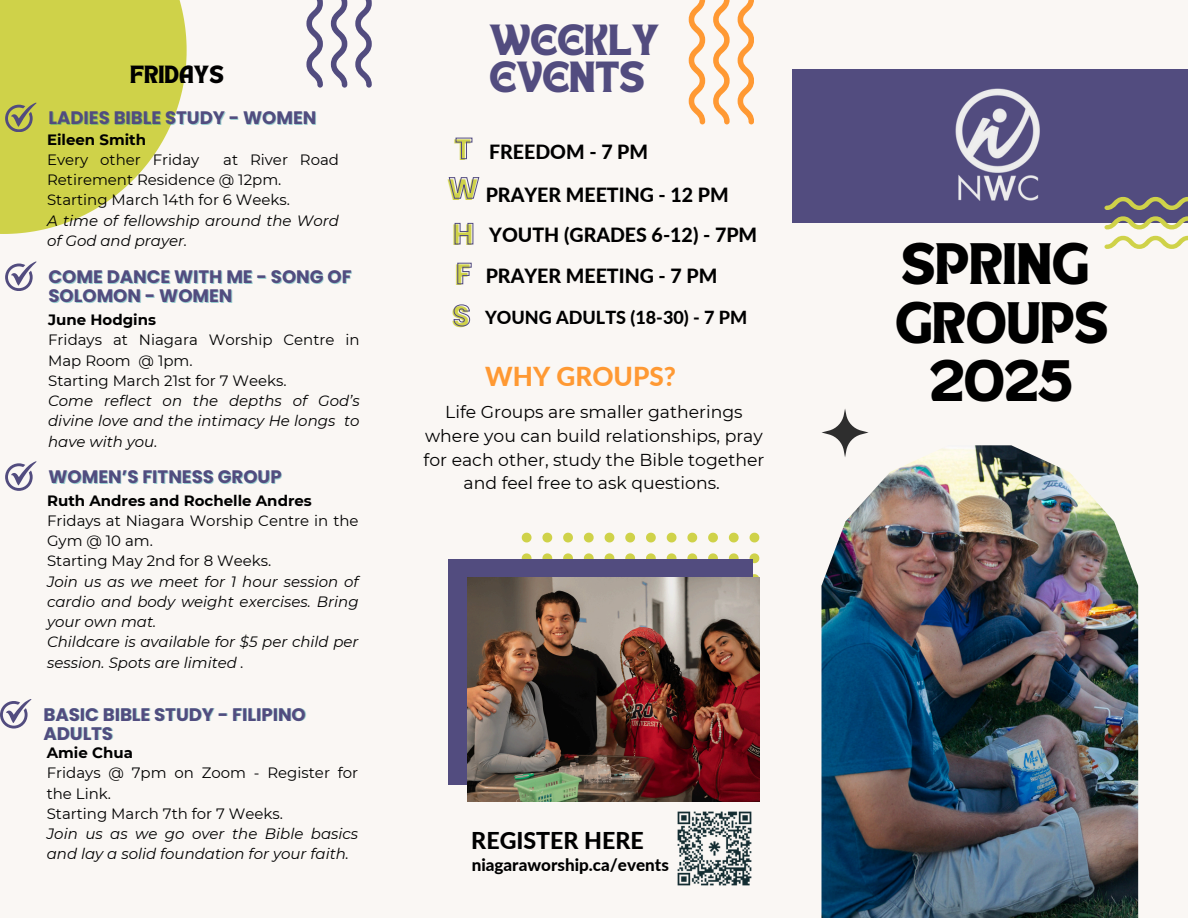
<style>
.page{position:relative;width:1188px;height:918px;background:#faf7f4}
.page>*{position:absolute;margin:0;border:0;box-sizing:border-box;transform-origin:0 0}
.t1{font:42.3px/58.5px "TANHEADLINE";color:#000;text-align:center}
.t2{font:31.5px/36.8px "TANHEADLINE";color:#524c7f}
.t3{font:700 29.4px/41px "Poppins";color:#cfd249}
.t4{font:800 26.1px "Lato";color:#f93}
.t5{font:800 23.25px "Lato";color:#000}
.t6{font:800 19.5px "Lato";color:#000}
.t7{font:700 18.15px "Poppins";color:#524c7f}
.t8{font:800 18px "Lato";color:#000}
.t9{font:18px "TANHEADLINE";color:#000}
.t10{font:17.25px/23.7px "Montserrat";color:#000;text-align:center}
.t11{font:800 17.1px "Lato";color:#000}
.t12{font:italic 15px/20.2px "Montserrat";color:#000}
.t13{font:15px/20.2px "Montserrat";color:#000}
.t14{font:700 15px "Montserrat";color:#000}
</style>
<div class="page">
<img style="left:821px;top:445px;width:317px;height:473px">
<div style="left:792px;top:69px;width:396px;height:154px;background:#524c7f"></div>
<svg style="left:1104px;top:236px;width:84px;height:13px"></svg>
<svg style="left:1104px;top:216px;width:84px;height:13px"></svg>
<svg style="left:1104px;top:197px;width:84px;height:13px"></svg>
<svg style="left:821px;top:409px;width:48px;height:48px"></svg>
<img style="left:955px;top:88px;width:85px;height:113px">
<svg style="left:738px;top:0;width:16px;height:124px"></svg>
<svg style="left:713px;top:0;width:17px;height:124px"></svg>
<svg style="left:689px;top:0;width:16px;height:124px"></svg>
<svg style="left:750px;top:533px;width:9px;height:9px"></svg>
<svg style="left:729px;top:533px;width:10px;height:9px"></svg>
<svg style="left:708px;top:533px;width:10px;height:9px"></svg>
<svg style="left:687px;top:533px;width:10px;height:9px"></svg>
<svg style="left:667px;top:533px;width:10px;height:9px"></svg>
<svg style="left:646px;top:533px;width:10px;height:9px"></svg>
<svg style="left:625px;top:533px;width:10px;height:9px"></svg>
<svg style="left:605px;top:533px;width:9px;height:9px"></svg>
<svg style="left:584px;top:533px;width:10px;height:9px"></svg>
<svg style="left:563px;top:533px;width:10px;height:9px"></svg>
<svg style="left:542px;top:533px;width:10px;height:9px"></svg>
<svg style="left:522px;top:533px;width:10px;height:9px"></svg>
<svg style="left:750px;top:553px;width:9px;height:10px"></svg>
<svg style="left:729px;top:553px;width:10px;height:6px"></svg>
<svg style="left:708px;top:553px;width:10px;height:6px"></svg>
<svg style="left:687px;top:553px;width:10px;height:6px"></svg>
<svg style="left:667px;top:553px;width:10px;height:6px"></svg>
<svg style="left:646px;top:553px;width:10px;height:6px"></svg>
<svg style="left:625px;top:553px;width:10px;height:6px"></svg>
<svg style="left:605px;top:553px;width:9px;height:6px"></svg>
<svg style="left:584px;top:553px;width:10px;height:6px"></svg>
<svg style="left:563px;top:553px;width:10px;height:6px"></svg>
<svg style="left:542px;top:553px;width:10px;height:6px"></svg>
<svg style="left:522px;top:553px;width:10px;height:6px"></svg>
<svg style="left:752px;top:574px;width:7px;height:4px"></svg>
<div style="left:448px;top:559px;width:304px;height:226px;background:#524c7f"></div>
<img style="left:467px;top:578px;width:293px;height:224px">
<svg style="left:455px;top:137px;width:18px;height:22px"></svg>
<svg style="left:448px;top:177px;width:32px;height:22px"></svg>
<svg style="left:454px;top:223px;width:20px;height:22px"></svg>
<svg style="left:457px;top:262px;width:15px;height:23px"></svg>
<svg style="left:453px;top:304px;width:17px;height:23px"></svg>
<img style="left:678px;top:811px;width:74px;height:74px">
<svg style="left:355px;top:0;width:17px;height:88px"></svg>
<svg style="left:331px;top:0;width:16px;height:88px"></svg>
<svg style="left:306px;top:0;width:17px;height:88px"></svg>
<svg style="left:0;top:0;width:186px;height:234px"></svg>
<svg style="left:5px;top:261px;width:32px;height:30px"></svg>
<svg style="left:5px;top:461px;width:32px;height:29px"></svg>
<svg style="left:0;top:699px;width:32px;height:29px"></svg>
<h5 class="t9" style="left:130px;top:64px;width:95px">FRIDAYS</h5>
<h5 class="t7" style="left:49px;top:105px;width:269px">LADIES BIBLE STUDY - WOMEN</h5>
<p class="t14" style="left:47px;top:130px;width:101px">Eileen Smith</p>
<p class="t13" style="left:47px;top:149px;width:154px">Every other Friday</p>
<p class="t13" style="left:47px;top:149px;width:294px;text-indent:176px">at River Road<br>Retirement Residence @ 12pm.</p>
<p class="t13" style="left:47px;top:190px;width:245px">Starting March 14th for 6 Weeks.</p>
<p class="t12" style="left:47px;top:210px;width:294px">A time of fellowship around the Word of God and prayer.</p>
<p class="t7" style="left:49px;top:264px;width:305px">COME DANCE WITH ME - SONG OF</p>
<p class="t7" style="left:49px;top:283px;width:186px">SOLOMON - WOMEN</p>
<p class="t14" style="left:48px;top:311px;width:109px">June Hodgins</p>
<p class="t13" style="left:48px;top:330px;width:313px">Fridays at Niagara Worship Centre in<br>Map Room @ 1pm.</p>
<p class="t13" style="left:48px;top:370px;width:240px">Starting March 21st for 7 Weeks.</p>
<p class="t12" style="left:48px;top:391px;width:313px;text-align:justify">Come reflect on the depths of God’s divine love and the intimacy He longs to have with you.</p>
<h5 class="t7" style="left:49px;top:464px;width:235px">WOMEN’S FITNESS GROUP</h5>
<p class="t14" style="left:47px;top:491px;width:266px">Ruth Andres and Rochelle Andres</p>
<p class="t13" style="left:47px;top:510px;width:313px">Fridays at Niagara Worship Centre in the<br>Gym @ 10 am.</p>
<p class="t13" style="left:47px;top:551px;width:226px">Starting May 2nd for 8 Weeks.</p>
<p class="t12" style="left:47px;top:571px;width:313px;text-align:justify">Join us as we meet for 1 hour session of cardio and body weight exercises. Bring your own mat.</p>
<h2 class="t12" style="left:47px;top:632px;width:313px">Childcare is available for $5 per child per session. Spots are limited .</h2>
<p class="t7" style="left:43px;top:701px;width:264px">BASIC BIBLE STUDY - FILIPINO</p>
<h5 class="t7" style="left:43px;top:721px;width:71px">ADULTS</h5>
<h5 class="t14" style="left:47px;top:744px;width:88px">Amie Chua</h5>
<h5 class="t13" style="left:47px;top:763px;width:313px">Fridays @ 7pm on Zoom - Register for the Link.</h5>
<h5 class="t13" style="left:47px;top:803px;width:238px">Starting March 7th for 7 Weeks.</h5>
<h3 class="t12" style="left:47px;top:824px;width:313px">Join us as we go over the Bible basics and lay a solid foundation for your faith.</h3>
<h6 class="t2" style="left:489px;top:25px;width:172px">WEEKLY<br>EVENTS</h6>
<h3 class="t3" style="left:447px;top:130px;width:32px;line-height:39.6px">T<br>W</h3>
<h3 class="t3" style="left:451px;top:215px;width:23px;text-align:justify">H F S</h3>
<p class="t6" style="left:489px;top:139px;width:161px">FREEDOM - 7 PM</p>
<p class="t6" style="left:486px;top:183px;width:245px">PRAYER MEETING - 12 PM</p>
<p class="t6" style="left:489px;top:223px;width:270px">YOUTH (GRADES 6-12) - 7PM</p>
<p class="t6" style="left:486px;top:264px;width:233px">PRAYER MEETING - 7 PM</p>
<p class="t8" style="left:485px;top:306px;width:264px">YOUNG ADULTS (18-30) - 7 PM</p>
<h5 class="t4" style="left:485px;top:360px;width:192px">WHY GROUPS?</h5>
<p class="t10" style="left:424px;top:400px;width:342px">Life Groups are smaller gatherings where you can build relationships, pray for each other, study the Bible together and feel free to ask questions.</p>
<p class="t5" style="left:471px;top:826px;width:174px">REGISTER HERE</p>
<h5 class="t11" style="left:472px;top:854px;width:199px">niagaraworship.ca/events</h5>
<p class="t1" style="left:895px;top:240px;width:215px">SPRING<br>GROUPS<br>2O25</p>
</div>
